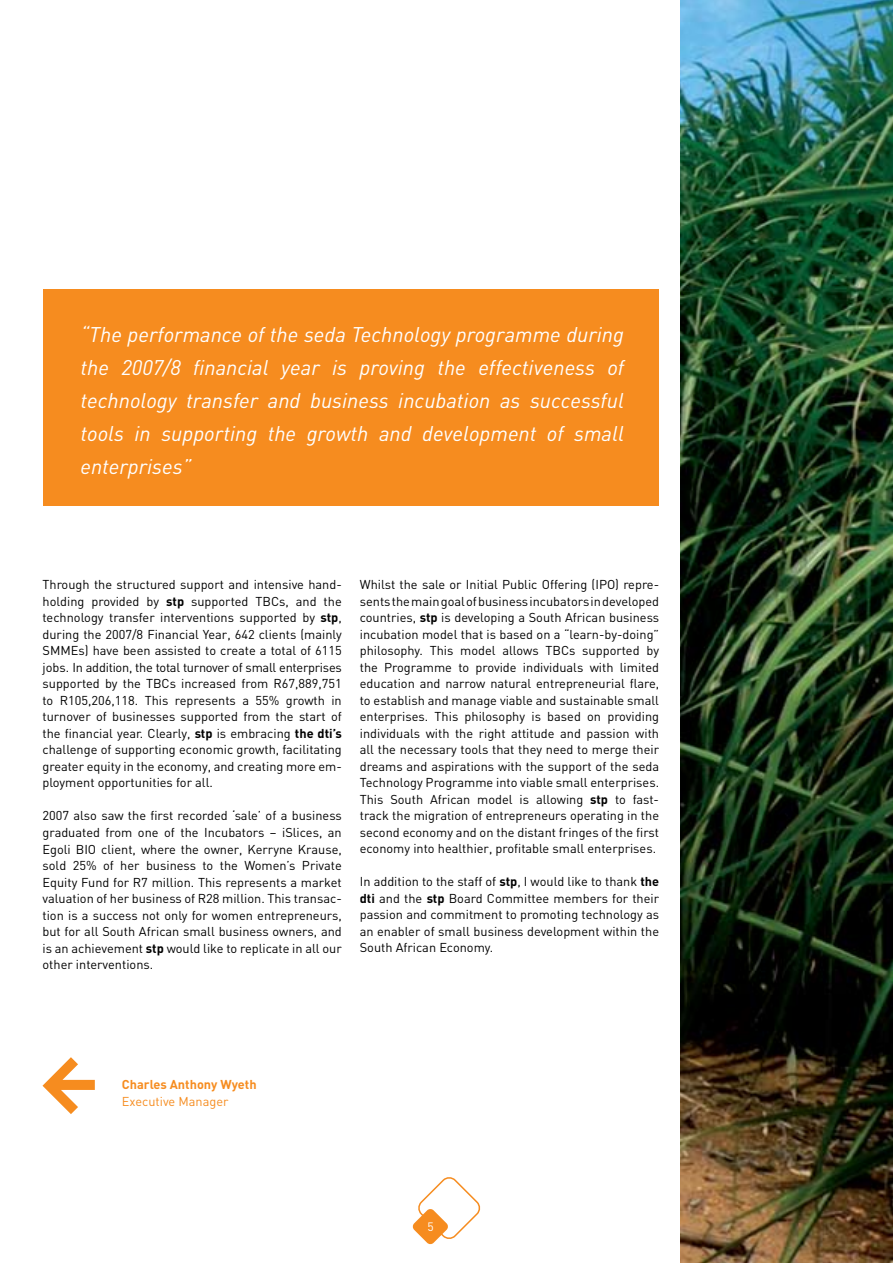
<style>
.page{position:relative;width:893px;height:1263px;background:#fff}
.page>*{position:absolute;margin:0;border:0;box-sizing:border-box;transform-origin:0 0}
.t1{font:italic 21px/33px "DIN";color:#fff;text-align:justify}
.t2{font:12.75px/16.5px "DIN";color:#000;text-align:justify}
.t3{font:700 12.75px "DIN";color:#f68c1f}
.t4{font:12.75px "DIN";color:#f68c1f}
.t5{font:12px "DIN";color:#fff}
.s1{font-weight:700}
</style>
<div class="page">
<svg style="left:412px;top:1177px;width:68px;height:67px"></svg>
<img style="left:680px;top:0;width:213px;height:1263px">
<div style="left:43px;top:289px;width:615px;height:217px;background:#f68c1f"></div>
<svg style="left:43px;top:1057px;width:52px;height:57px"></svg>
<p class="t1" style="left:81px;top:317px;width:545px">“The performance of the seda Technology programme during the 2007/8 financial year is proving the effectiveness of technology transfer and business incubation as successful tools in supporting the growth and development of small enterprises”</p>
<p class="t2" style="left:43px;top:577px;width:301px">Through the structured support and intensive hand&shy;holding provided by <span class="s1">stp</span> supported TBCs, and the technology transfer interventions supported by <span class="s1">stp</span>, during the 2007/8 Financial Year, 642 clients (mainly SMMEs) have been assisted to create a total of 6115 jobs. In addition, the total turnover of small enterprises supported by the TBCs increased from R67,889,751 to R105,206,118. This represents a 55% growth in turnover of businesses supported from the start of the financial year. Clearly, <span class="s1">stp</span> is embracing <span class="s1">the dti’s </span>challenge of supporting economic growth, facilitating greater equity in the economy, and creating more em&shy;ployment opportunities for all.</p>
<p class="t2" style="left:43px;top:808px;width:301px">2007 also saw the first recorded ‘sale’ of a business graduated from one of the Incubators – iSlices, an Egoli BIO client, where the owner, Kerryne Krause, sold 25% of her business to the Women’s Private Equity Fund for R7 million. This represents a market valuation of her business of R28 million. This transac&shy;tion is a success not only for women entrepreneurs, but for all South African small business owners, and is an achievement <span class="s1">stp</span> would like to replicate in all our other interventions.</p>
<p class="t2" style="left:360px;top:577px;width:301px">Whilst the sale or Initial Public Offering (IPO) repre&shy;sents the main goal of business incubators in developed countries, <span class="s1">stp</span> is developing a South African business incubation model that is based on a “learn-by-doing” philosophy. This model allows TBCs supported by the Programme to provide individuals with limited education and narrow natural entrepreneurial flare, to establish and manage viable and sustainable small enterprises. This philosophy is based on providing individuals with the right attitude and passion with all the necessary tools that they need to merge their dreams and aspirations with the support of the seda Technology Programme into viable small enterprises.<br>This South African model is allowing <span class="s1">stp</span> to fast&shy;track the migration of entrepreneurs operating in the second economy and on the distant fringes of the first economy into healthier, profitable small enterprises.</p>
<p class="t2" style="left:360px;top:874px;width:301px">In addition to the staff of <span class="s1">stp</span>, I would like to thank <span class="s1">the dti</span> and the <span class="s1">stp</span> Board Committee members for their passion and commitment to promoting technology as an enabler of small business development within the South African Economy.</p>
<p class="t3" style="left:122px;top:1076px;width:136px">Charles Anthony Wyeth</p>
<p class="t4" style="left:122px;top:1094px;width:108px">Executive Manager</p>
<p class="t5" style="left:428px;top:1219px;width:8px">5</p>
</div>
